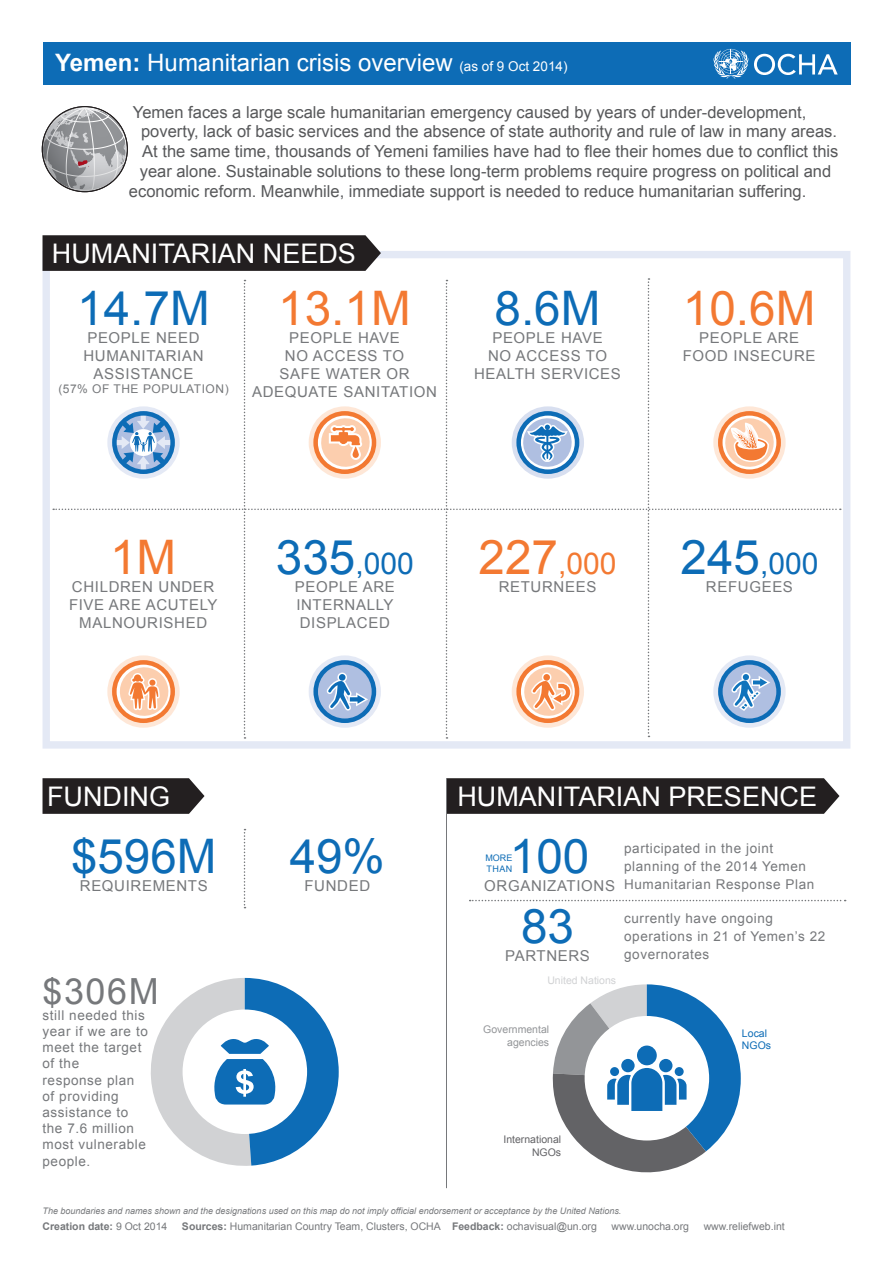
<style>
.page{position:relative;width:893px;height:1263px;background:#fff}
.page>*{position:absolute;margin:0;border:0;box-sizing:border-box;transform-origin:0 0}
.t1{font:47.7px "Arial";color:#0d6cb6}
.t2{font:47.7px "Arial";color:#f37932}
.t3{font:36px "Arial";color:#76787b}
.t4{font:30px "Arial";color:#0d6cb6}
.t5{font:30px "Arial";color:#f37932}
.t6{font:27px "Arial";color:#fff}
.t7{font:24px "Arial";color:#fff}
.t8{font:16.5px "Arial";color:#57585a}
.t9{font:15px/18px "Arial";letter-spacing:.045em;color:#76787b;text-align:center}
.t10{font:13.5px/16.2px "Arial";letter-spacing:.045em;color:#76787b}
.t11{font:12px "Arial";letter-spacing:.045em;color:#76787b}
.t12{font:10.5px "Arial";color:#76787b}
.t13{font:700 10.5px "Arial";color:#76787b}
.t14{font:10.5px/12.6px "Arial";color:#939598;text-align:right}
.t15{font:10.5px/12.6px "Arial";color:#636366;text-align:right}
.t16{font:10.5px "Arial";color:#d1d2d4}
.t17{font:10.5px/12.6px "Arial";color:#0d6cb6}
.t18{font:italic 9px "Arial";color:#76787b}
.t19{font:9px/10.8px "Arial";letter-spacing:.025em;color:#0d6cb6}
.s1{font-weight:700}
.s2{font-size:13.5px}
.s3{font-size:47.7px}
.s4{font-weight:400}
</style>
<div class="page">
<svg style="left:447px;top:778px;width:392px;height:36px;background:#292526"></svg>
<svg style="left:552px;top:984px;width:189px;height:189px"></svg>
<svg style="left:470px;top:900px;width:376px;height:1px"></svg>
<svg style="left:43px;top:778px;width:162px;height:36px;background:#302c2d"></svg>
<hr style="left:446px;top:778px;width:1px;height:410px;background:#76787b">
<svg style="left:244px;top:829px;width:1px;height:79px"></svg>
<svg style="left:150px;top:978px;width:189px;height:188px"></svg>
<svg style="left:43px;top:251px;width:807px;height:497px;fill:#e9edf7"></svg>
<svg style="left:43px;top:235px;width:338px;height:36px;background:#2a2627"></svg>
<svg style="left:53px;top:278px;width:788px;height:461px"></svg>
<div style="left:43px;top:43px;width:807px;height:42px;background:#0d6cb6"></div>
<svg style="left:754px;top:54px;width:84px;height:21px"></svg>
<svg style="left:713px;top:49px;width:35px;height:30px"></svg>
<svg style="left:43px;top:107px;width:84px;height:85px"></svg>
<svg style="left:42px;top:107px;width:85px;height:85px;background:#a2a2a5"></svg>
<h3 class="t7" style="left:55px;top:47px;width:514px"><span class="s1">Yemen:</span> Humanitarian crisis overview <span class="s2">(as of 9 Oct 2014)</span></h3>
<p class="t8" style="left:133px;top:101px;width:675px">Yemen faces a large scale humanitarian emergency caused by years of under-development,</p>
<p class="t8" style="left:141px;top:121px;width:697px">poverty, lack of basic services and the absence of state authority and rule of law in many areas.</p>
<p class="t8" style="left:142px;top:141px;width:698px">At the same time, thousands of Yemeni families have had to flee their homes due to conflict this</p>
<p class="t8" style="left:140px;top:160px;width:693px">year alone. Sustainable solutions to these long-term problems require progress on political and</p>
<p class="t8" style="left:129px;top:180px;width:679px">economic reform. Meanwhile, immediate support is needed to reduce humanitarian suffering.</p>
<h3 class="t6" style="left:52px;top:236px;width:306px">HUMANITARIAN NEEDS</h3>
<h1 class="t1" style="left:77px;top:277px;width:134px">14.7M</h1>
<p class="t9" style="left:83px;top:329px;width:122px">PEOPLE NEED<br>HUMANITARIAN<br>ASSISTANCE</p>
<p class="t11" style="left:58px;top:381px;width:172px">(57% OF THE POPULATION)</p>
<h1 class="t2" style="left:278px;top:277px;width:134px">13.1M</h1>
<p class="t9" style="left:252px;top:329px;width:186px">PEOPLE HAVE<br>NO ACCESS TO<br>SAFE WATER OR<br>ADEQUATE SANITATION</p>
<h1 class="t1" style="left:495px;top:277px;width:107px">8.6M</h1>
<p class="t9" style="left:474px;top:347px;width:148px">NO ACCESS TO<br>HEALTH SERVICES</p>
<p class="t9" style="left:492px;top:329px;width:112px">PEOPLE HAVE</p>
<h1 class="t2" style="left:110px;top:526px;width:68px">1M</h1>
<p class="t9" style="left:69px;top:596px;width:150px">FIVE ARE ACUTELY<br>MALNOURISHED</p>
<p class="t9" style="left:72px;top:578px;width:144px">CHILDREN UNDER</p>
<h3 class="t4" style="left:276px;top:544px;width:139px"><span class="s3">335</span>,000</h3>
<p class="t9" style="left:295px;top:578px;width:102px;text-align:justify">PEOPLE ARE INTERNALLY DISPLACED</p>
<h3 class="t5" style="left:479px;top:544px;width:139px"><span class="s3">227</span>,000</h3>
<p class="t9" style="left:499px;top:578px;width:99px">RETURNEES</p>
<h1 class="t2" style="left:683px;top:277px;width:134px">10.6M</h1>
<p class="t9" style="left:683px;top:329px;width:134px">PEOPLE ARE<br>FOOD INSECURE</p>
<h3 class="t4" style="left:680px;top:544px;width:139px"><span class="s3">245</span>,000</h3>
<p class="t9" style="left:706px;top:578px;width:89px">REFUGEES</p>
<h3 class="t6" style="left:47px;top:778px;width:124px">FUNDING</h3>
<h1 class="t1" style="left:71px;top:825px;width:147px">$596M</h1>
<p class="t9" style="left:80px;top:876px;width:129px">REQUIREMENTS</p>
<h2 class="t3" style="left:43px;top:967px;width:118px">$306M</h2>
<p class="t10" style="left:43px;top:1007px;width:107px">still needed this year if we are to meet the target of the<br>response plan of providing assistance to the 7.6 million most vulnerable people.</p>
<h1 class="t1" style="left:290px;top:825px;width:97px">49%</h1>
<p class="t9" style="left:304px;top:876px;width:67px">FUNDED</p>
<h3 class="t6" style="left:457px;top:778px;width:361px">HUMANITARIAN PRESENCE</h3>
<h1 class="t1" style="left:510px;top:825px;width:81px">100</h1>
<p class="t9" style="left:484px;top:876px;width:132px">ORGANIZATIONS</p>
<p class="t10" style="left:624px;top:840px;width:192px;line-height:18px">participated in the joint planning of the 2014 Yemen<br>Humanitarian Response Plan</p>
<p class="t10" style="left:624px;top:909px;width:203px;line-height:18px">currently have ongoing operations in 21 of Yemen’s 22 governorates</p>
<p class="t19" style="left:485px;top:852px;width:29px">MORE<br>THAN</p>
<h1 class="t1" style="left:521px;top:895px;width:54px">83</h1>
<p class="t9" style="left:505px;top:947px;width:86px">PARTNERS</p>
<p class="t16" style="left:547px;top:974px;width:70px">United Nations</p>
<p class="t14" style="left:483px;top:1023px;width:67px">Governmental agencies</p>
<p class="t15" style="left:503px;top:1133px;width:59px">International<br>NGOs</p>
<p class="t17" style="left:742px;top:1027px;width:31px">Local<br>NGOs</p>
<p class="t18" style="left:43px;top:1205px;width:580px">The boundaries and names shown and the designations used on this map do not imply official endorsement or acceptance by the United Nations.</p>
<p class="t13" style="left:43px;top:1219px;width:126px">Creation date: <span class="s4">9 Oct 2014</span></p>
<p class="t12" style="left:182px;top:1219px;width:416px"><span class="s1">Sources:</span> Humanitarian Country Team, Clusters, OCHA <span class="s1">Feedback:</span> ochavisual@un.org</p>
<p class="t12" style="left:611px;top:1219px;width:79px">www.unocha.org</p>
<p class="t12" style="left:704px;top:1219px;width:83px">www.reliefweb.int</p>
</div>
